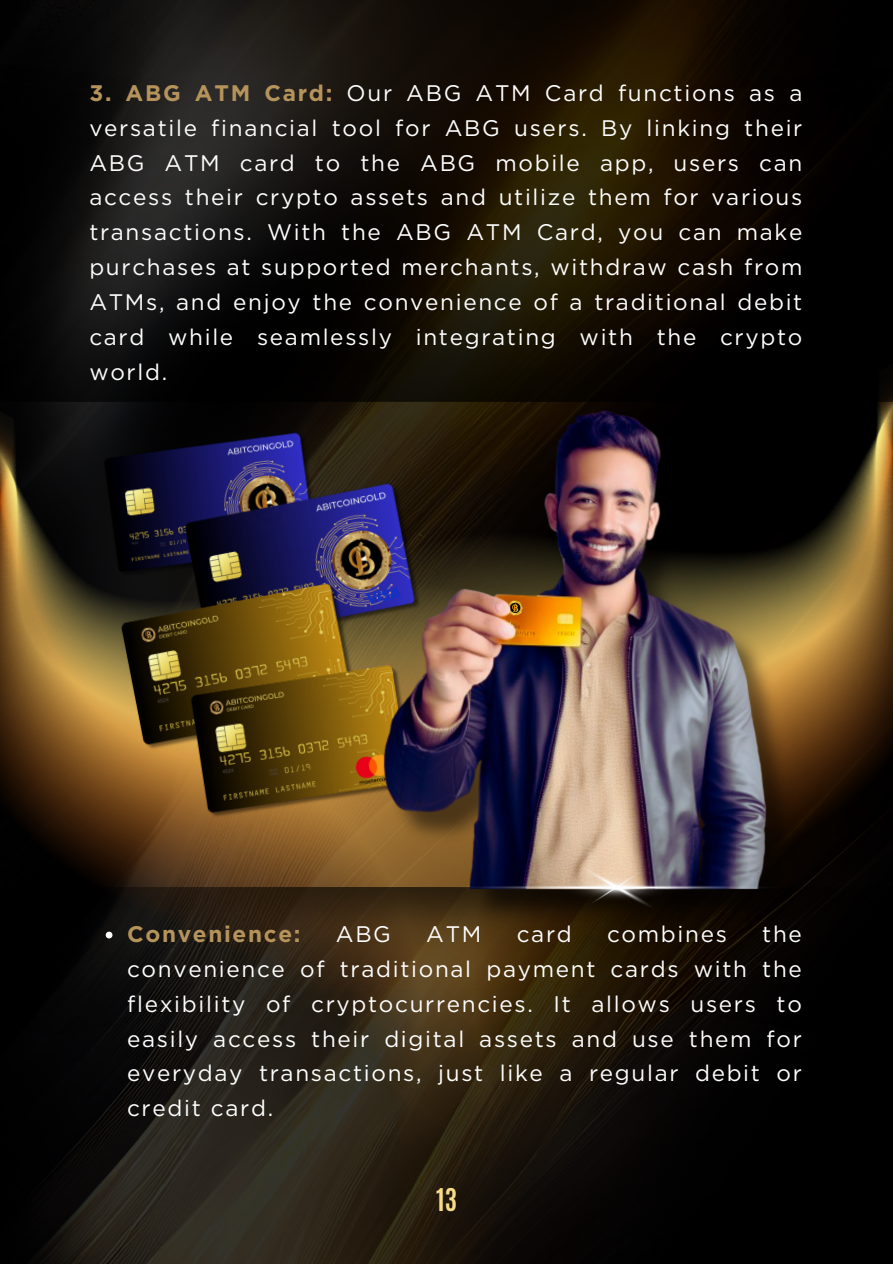
<style>
.page{position:relative;width:893px;height:1264px;background:#fff}
.page>*{position:absolute;margin:0;border:0;box-sizing:border-box;transform-origin:0 0}
.t1{font:700 26.1px "Antonio";color:#f7db88}
.t2{font:22.5px/34.8px "Gotham";letter-spacing:.075em;color:#fefefe;text-align:justify}
.t3{font:700 22.5px "Gotham";letter-spacing:.075em;color:#b5935b}
.s1{font-weight:700;color:#b5935b}
</style>
<div class="page">
<img style="left:0;top:1157px;width:892px;height:106px">
<img style="left:0;top:401px;width:679px;height:803px">
<img style="left:214px;top:401px;width:678px;height:756px">
<img style="left:100px;top:429px;width:227px;height:152px">
<img style="left:181px;top:479px;width:186px;height:101px">
<img style="left:117px;top:580px;width:250px;height:175px">
<img style="left:187px;top:662px;width:180px;height:161px">
<img style="left:0;top:887px;width:892px;height:148px">
<img style="left:367px;top:401px;width:513px;height:526px">
<img style="left:429px;top:862px;width:374px;height:49px">
<img style="left:0;top:0;width:892px;height:401px">
<svg style="left:106px;top:931px;width:6px;height:7px"></svg>
<p class="t2" style="left:89px;top:75px;width:714px"><span class="s1">3. ABG ATM Card:</span> Our ABG ATM Card functions as a versatile financial tool for ABG users. By linking their ABG ATM card to the ABG mobile app, users can access their crypto assets and utilize them for various transactions. With the ABG ATM Card, you can make purchases at supported merchants, withdraw cash from ATMs, and enjoy the convenience of a traditional debit card while seamlessly integrating with the crypto world.</p>
<p class="t2" style="left:127px;top:916px;width:676px;text-indent:635px">the convenience of traditional payment cards with the flexibility of cryptocurrencies. It allows users to easily access their digital assets and use them for everyday transactions, just like a regular debit or credit card.</p>
<p class="t3" style="left:127px;top:920px;width:175px">Convenience:</p>
<p class="t2" style="left:336px;top:916px;width:57px">ABG</p>
<p class="t2" style="left:426px;top:916px;width:57px">ATM</p>
<p class="t2" style="left:516px;top:916px;width:56px">card</p>
<p class="t2" style="left:607px;top:916px;width:121px">combines</p>
<p class="t1" style="left:436px;top:1181px;width:22px">13</p>
</div>
